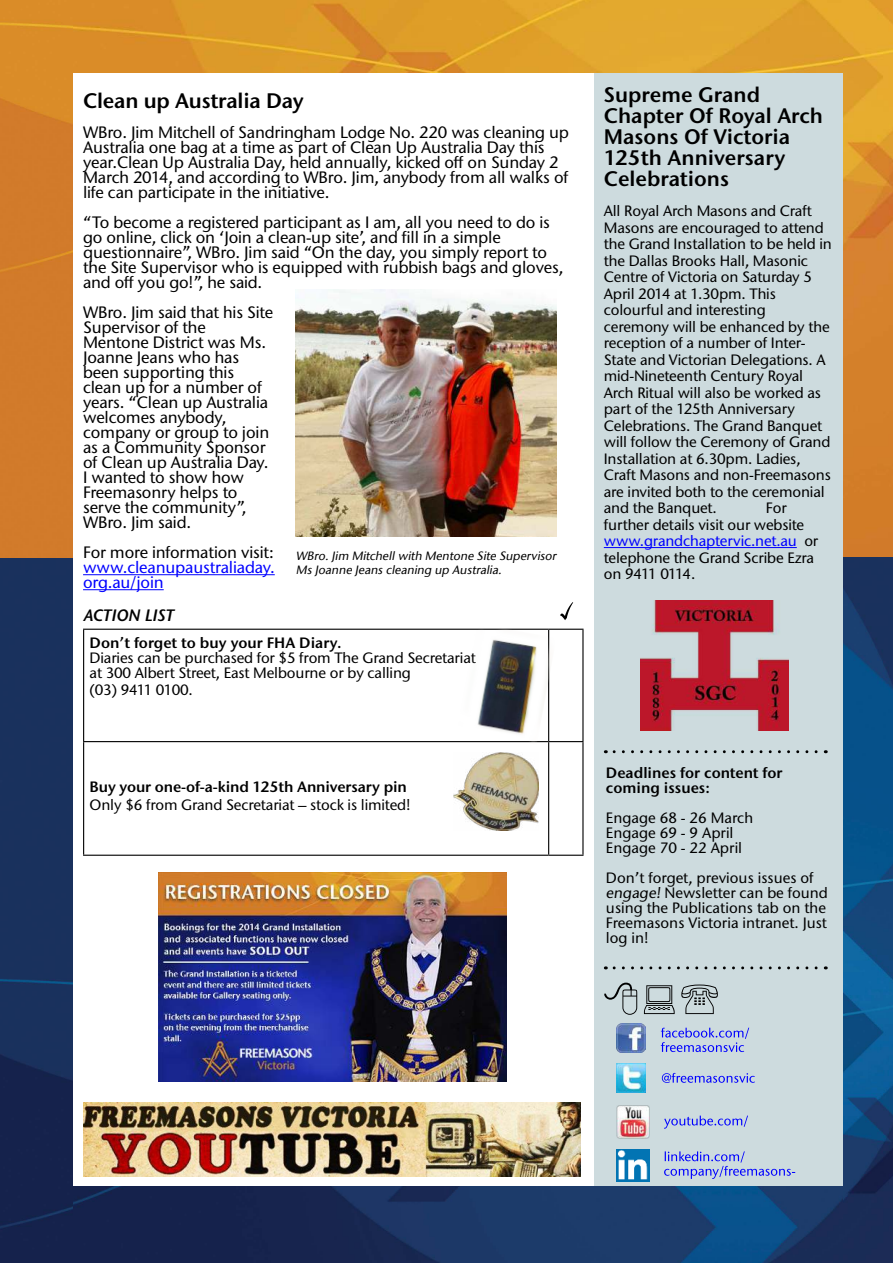
<style>
.page{position:relative;width:893px;height:1263px;background:#fff}
.page>*{position:absolute;margin:0;border:0;box-sizing:border-box;transform-origin:0 0}
.t1{font:600 21px/21px "Stone Sans ITC Std";color:#000}
.t2{font:500 16.5px/15px "Stone Sans ITC Std";letter-spacing:-.01em;color:#000}
.t3{font:500 16.5px/15px "Stone Sans ITC Std";letter-spacing:-.01em;color:#00f}
.t4{font:italic 600 16.5px "Stone Sans ITC Std";color:#000}
.t5{font:500 15px/16.5px "Stone Sans ITC Std";letter-spacing:-.01em;color:#000}
.t6{font:600 15px/15px "Stone Sans ITC Std";color:#000}
.t7{font:500 15px "Stone Sans ITC Std";letter-spacing:-.045em;color:#000}
.t8{font:italic 500 12px/14.4px "Stone Sans ITC";color:#000}
.s1{color:#00f}
</style>
<div class="page">
<div style="left:595px;top:41px;width:249px;height:1166px;background:#cddbde"></div>
<img style="left:72px;top:1186px;width:772px;height:77px">
<img style="left:72px;top:0;width:772px;height:72px">
<img style="left:844px;top:0;width:49px;height:557px">
<img style="left:0;top:0;width:72px;height:558px">
<img style="left:844px;top:557px;width:49px;height:706px">
<img style="left:0;top:558px;width:72px;height:705px">
<img style="left:295px;top:289px;width:262px;height:248px">
<hr style="left:83px;top:629px;width:466px;height:1px;background:#000">
<hr style="left:83px;top:630px;width:1px;height:111px;background:#000">
<hr style="left:549px;top:629px;width:35px;height:1px;background:#000">
<hr style="left:582px;top:630px;width:2px;height:111px;background:#000">
<hr style="left:83px;top:742px;width:1px;height:113px;background:#000">
<hr style="left:548px;top:742px;width:1px;height:113px;background:#000">
<hr style="left:582px;top:742px;width:2px;height:113px;background:#000">
<hr style="left:83px;top:741px;width:466px;height:1px;background:#000">
<hr style="left:549px;top:741px;width:35px;height:1px;background:#000">
<hr style="left:83px;top:855px;width:466px;height:1px;background:#000">
<hr style="left:549px;top:855px;width:35px;height:1px;background:#000">
<img style="left:457px;top:628px;width:99px;height:117px">
<img style="left:453px;top:753px;width:85px;height:78px">
<svg style="left:605px;top:966px;width:211px;height:3px"></svg>
<svg style="left:605px;top:750px;width:211px;height:3px"></svg>
<img style="left:617px;top:1149px;width:32px;height:32px">
<img style="left:616px;top:1023px;width:29px;height:29px">
<img style="left:616px;top:1063px;width:29px;height:29px">
<img style="left:616px;top:1105px;width:33px;height:34px">
<svg style="left:664px;top:1151px;width:131px;height:28px"></svg>
<svg style="left:604px;top:983px;width:114px;height:32px"></svg>
<svg style="left:661px;top:1028px;width:88px;height:24px"></svg>
<svg style="left:662px;top:1073px;width:93px;height:10px"></svg>
<svg style="left:664px;top:1115px;width:84px;height:14px"></svg>
<hr style="left:83px;top:574px;width:192px;height:1px;background:#00f">
<hr style="left:83px;top:589px;width:81px;height:1px;background:#00f">
<svg style="left:560px;top:602px;width:13px;height:18px"></svg>
<img style="left:84px;top:1103px;width:496px;height:73px">
<hr style="left:604px;top:547px;width:193px;height:1px;background:#00f">
<img style="left:641px;top:601px;width:147px;height:130px">
<img style="left:159px;top:873px;width:347px;height:208px">
<h1 class="t1" style="left:83px;top:92px;width:222px">Clean up Australia Day</h1>
<p class="t2" style="left:83px;top:126px;width:487px">WBro. Jim Mitchell of Sandringham Lodge No. 220 was cleaning up Australia one bag at a time as part of Clean Up Australia Day this year.Clean Up Australia Day, held annually, kicked off on Sunday 2<br>March 2014, and according to WBro. Jim, anybody from all walks of life can participate in the initiative.</p>
<p class="t2" style="left:83px;top:216px;width:482px">“To become a registered participant as I am, all you need to do is go online, click on ‘Join a clean-up site’, and fill in a simple questionnaire”, WBro. Jim said “On the day, you simply report to the Site Supervisor who is equipped with rubbish bags and gloves, and off you go!”, he said.</p>
<p class="t2" style="left:83px;top:306px;width:192px">WBro. Jim said that his Site<br>Supervisor of the<br>Mentone District was Ms.<br>Joanne Jeans who has been supporting this clean up for a number of years. “Clean up Australia welcomes anybody, company or group to join as a Community Sponsor of Clean up Australia Day.<br>I wanted to show how<br>Freemasonry helps to serve the community”,<br>WBro. Jim said.</p>
<p class="t2" style="left:83px;top:546px;width:192px">For more information visit:</p>
<p class="t3" style="left:83px;top:561px;width:193px">www.cleanupaustraliaday. org.au/join</p>
<p class="t8" style="left:296px;top:549px;width:264px">WBro. Jim Mitchell with Mentone Site Supervisor<br>Ms Joanne Jeans cleaning up Australia.</p>
<p class="t4" style="left:84px;top:606px;width:92px">ACTION LIST</p>
<p class="t6" style="left:90px;top:637px;width:254px">Don’t forget to buy your FHA Diary.</p>
<p class="t5" style="left:90px;top:652px;width:388px;line-height:15px">Diaries can be purchased for $5 from The Grand Secretariat at 300 Albert Street, East Melbourne or by calling</p>
<p class="t7" style="left:90px;top:683px;width:105px">(03) 9411 0100.</p>
<p class="t6" style="left:90px;top:781px;width:319px">Buy your one-of-a-kind 125th Anniversary pin</p>
<p class="t5" style="left:90px;top:798px;width:322px">Only $6 from Grand Secretariat – stock is limited!</p>
<h1 class="t1" style="left:604px;top:86px;width:221px">Supreme Grand<br>Chapter Of Royal Arch<br>Masons Of Victoria<br>125th Anniversary<br>Celebrations</h1>
<p class="t5" style="left:604px;top:204px;width:230px">All Royal Arch Masons and Craft<br>Masons are encouraged to attend the Grand Installation to be held in the Dallas Brooks Hall, Masonic<br>Centre of Victoria on Saturday 5<br>April 2014 at 1.30pm. This colourful and interesting ceremony will be enhanced by the reception of a number of Inter-<br>State and Victorian Delegations. A mid-Nineteenth Century Royal<br>Arch Ritual will also be worked as part of the 125th Anniversary<br>Celebrations. The Grand Banquet will follow the Ceremony of Grand<br>Installation at 6.30pm. Ladies,<br>Craft Masons and non-Freemasons are invited both to the ceremonial and the Banquet.</p>
<p class="t5" style="left:604px;top:501px;width:216px;text-indent:162px">For further details visit our website <span class="s1">www.grandchaptervic.net.au</span> or telephone the Grand Scribe Ezra on 9411 0114.</p>
<p class="t6" style="left:606px;top:767px;width:178px">Deadlines for content for coming issues:</p>
<p class="t5" style="left:606px;top:812px;width:149px;line-height:15px">Engage 68 - 26 March<br>Engage 69 - 9 April<br>Engage 70 - 22 April</p>
<p class="t5" style="left:606px;top:872px;width:223px;line-height:15px">Don’t forget, previous issues of engage! Newsletter can be found using the Publications tab on the<br>Freemasons Victoria intranet. Just log in!</p>
</div>
